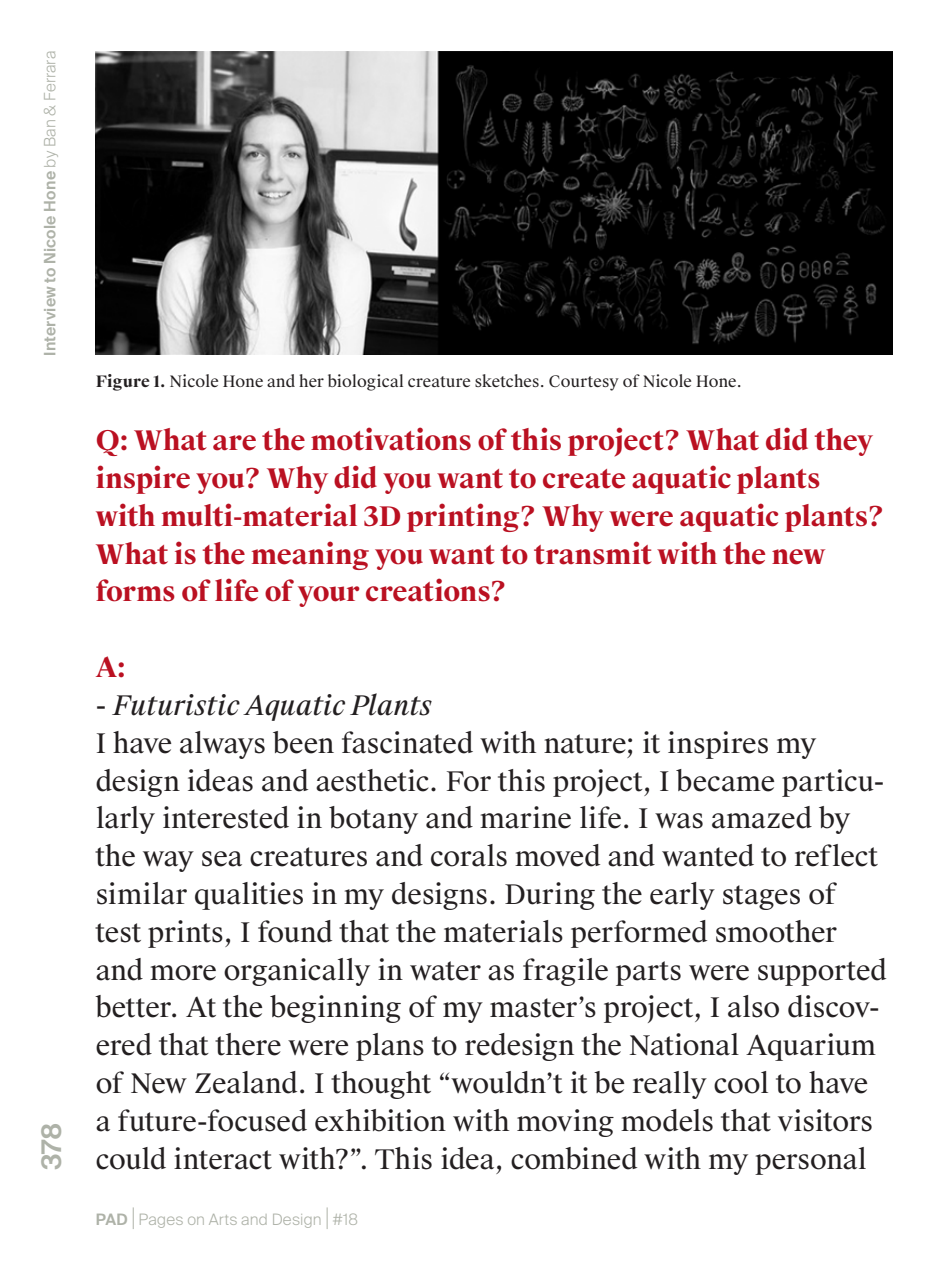
<style>
.page{position:relative;width:944px;height:1276px;background:#fff}
.page>*{position:absolute;margin:0;border:0;box-sizing:border-box;transform-origin:0 0}
.TESTO_ARTICOLI{font:27px/37.8px "Suisse Works";color:#231f20}
.TITOLO_PARAGRAFO_ART{font:700 27px/37.8px "Suisse Works";letter-spacing:-.01em;color:#ba1021}
.TESTO_ARTICOLI-2{font:italic 27px "Suisse Works";letter-spacing:-.005em;color:#231f20}
.t1{font:600 27px "Suisse Intl";color:#aeb2a8}
.DIDASCALIA{font:15.75px "Suisse Works";letter-spacing:.005em;color:#231f20}
.t2{font:600 15.75px "Suisse Intl";letter-spacing:.015em;color:#aeb2a8}
.t3{font:300 15.75px "Suisse Intl";letter-spacing:.015em;color:#aeb2a8}
.s1{font-weight:300}
.s2{font-weight:700}
.s3{font-style:normal}
.s4{font-weight:600}
</style>
<div class="page">
<svg style="left:133px;top:1207px;width:1px;height:22px"></svg>
<svg style="left:327px;top:1207px;width:1px;height:22px"></svg>
<img style="left:96px;top:51px;width:797px;height:303px">
<p class="t2" style="left:41px;top:356px;width:306px;rotate:-90deg">Interview to Nicole Hone <span class="s1">by Ban &amp; Ferrara</span></p>
<p class="t1" style="left:36px;top:1170px;width:49px;rotate:-90deg">378</p>
<p class="DIDASCALIA" style="left:96px;top:371px;width:648px"><span class="s2">Figure 1.</span> Nicole Hone and her biological creature sketches. Courtesy of Nicole Hone.</p>
<p class="TITOLO_PARAGRAFO_ART" style="left:96px;top:422px;width:791px">Q: What are the motivations of this project? What did they inspire you? Why did you want to create aquatic plants with multi-material 3D printing? Why were aquatic plants?<br>What is the meaning you want to transmit with the new forms of life of your creations?</p>
<p class="TITOLO_PARAGRAFO_ART" style="left:96px;top:649px;width:32px">A:</p>
<p class="TESTO_ARTICOLI-2" style="left:96px;top:688px;width:338px"><span class="s3">-</span> Futuristic Aquatic Plants</p>
<p class="TESTO_ARTICOLI" style="left:96px;top:725px;width:793px">I have always been fascinated with nature; it inspires my design ideas and aesthetic. For this project, I became particu&shy;larly interested in botany and marine life. I was amazed by the way sea creatures and corals moved and wanted to reflect similar qualities in my designs. During the early stages of<br>test prints, I found that the materials performed smoother and more organically in water as fragile parts were supported better. At the beginning of my master’s project, I also discov&shy;ered that there were plans to redesign the National Aquarium of New Zealand. I thought “wouldn’t it be really cool to have a future-focused exhibition with moving models that visitors could interact with?”. This idea, combined with my personal</p>
<p class="t3" style="left:96px;top:1209px;width:264px"><span class="s4">PAD</span> Pages on Arts and Design #18</p>
</div>
